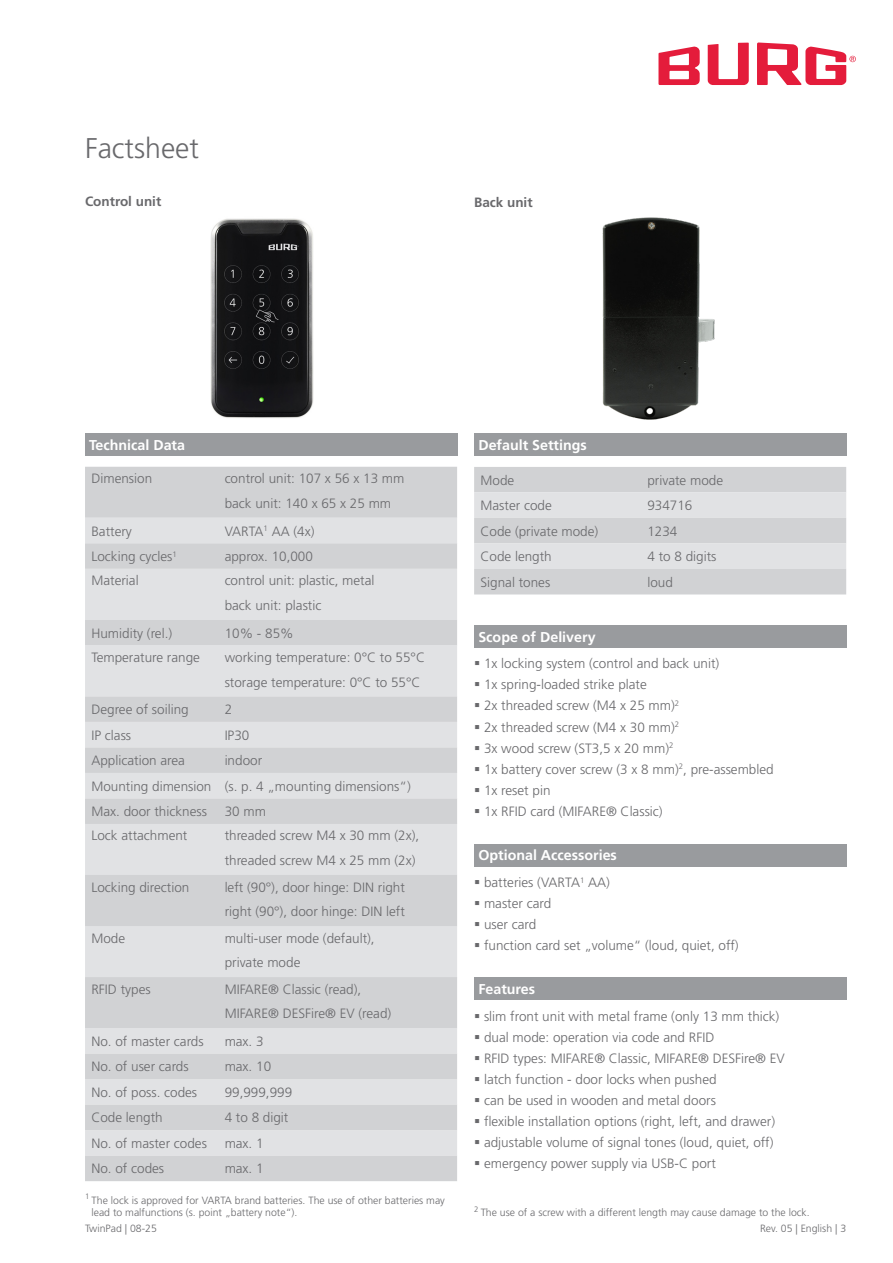
<style>
.page{position:relative;width:893px;height:1263px;background:#fff}
.page>*{position:absolute;margin:0;border:0;box-sizing:border-box;transform-origin:0 0}
.t1{font:300 28.5px "Frutiger LT Std";color:#69696c}
.t2{font:700 14.25px "Frutiger LT Std";color:#fff}
.t3{font:300 13.5px "Frutiger LT Std";color:#69696c}
.t4{font:700 13.5px "Frutiger LT Std";color:#69696c}
.t5{font:300 10.5px "Frutiger LT Std";color:#69696c}
</style>
<div class="page">
<svg style="left:708px;top:43px;width:41px;height:42px"></svg>
<svg style="left:658px;top:46px;width:42px;height:39px"></svg>
<svg style="left:757px;top:43px;width:99px;height:42px"></svg>
<div style="left:85px;top:467px;width:372px;height:51px;background:#d1d2d4"></div>
<div style="left:85px;top:518px;width:372px;height:25px;background:#e1e2e4"></div>
<svg style="left:85px;top:543px;width:372px;height:638px;background:#d9dadc"></svg>
<div style="left:85px;top:434px;width:372px;height:22px;background:#999b9e"></div>
<div style="left:474px;top:625px;width:372px;height:22px;background:#999b9e"></div>
<div style="left:474px;top:844px;width:372px;height:22px;background:#999b9e"></div>
<div style="left:474px;top:977px;width:372px;height:23px;background:#999b9e"></div>
<div style="left:474px;top:467px;width:372px;height:127px;background:#d1d2d4"></div>
<svg style="left:474px;top:492px;width:372px;height:77px;background:#dbdcde"></svg>
<div style="left:474px;top:434px;width:372px;height:22px;background:#999b9e"></div>
<img style="left:602px;top:217px;width:113px;height:203px">
<img style="left:210px;top:218px;width:104px;height:200px">
<p class="t1" style="left:85px;top:132px;width:115px">Factsheet</p>
<p class="t4" style="left:85px;top:194px;width:78px">Control unit</p>
<p class="t4" style="left:474px;top:194px;width:60px">Back unit</p>
<p class="t2" style="left:89px;top:437px;width:97px">Technical Data</p>
<p class="t3" style="left:91px;top:471px;width:62px">Dimension</p>
<p class="t3" style="left:225px;top:471px;width:181px">control unit: 107 x 56 x 13 mm</p>
<p class="t3" style="left:225px;top:496px;width:168px">back unit: 140 x 65 x 25 mm</p>
<p class="t3" style="left:91px;top:523px;width:42px">Battery</p>
<p class="t3" style="left:225px;top:523px;width:91px">VARTA<sup>1</sup> AA (4x)</p>
<p class="t3" style="left:91px;top:549px;width:87px">Locking cycles<sup>1</sup></p>
<p class="t3" style="left:225px;top:549px;width:90px">approx. 10,000</p>
<p class="t3" style="left:91px;top:573px;width:49px">Material</p>
<p class="t3" style="left:225px;top:573px;width:151px">control unit: plastic, metal</p>
<p class="t3" style="left:225px;top:598px;width:98px">back unit: plastic</p>
<p class="t3" style="left:91px;top:625px;width:82px">Humidity (rel.)</p>
<p class="t3" style="left:225px;top:625px;width:71px">10% - 85%</p>
<p class="t3" style="left:91px;top:649px;width:110px">Temperature range</p>
<p class="t3" style="left:225px;top:649px;width:202px">working temperature: 0°C to 55°C</p>
<p class="t3" style="left:225px;top:674px;width:197px">storage temperature: 0°C to 55°C</p>
<p class="t3" style="left:91px;top:702px;width:99px">Degree of soiling</p>
<p class="t3" style="left:225px;top:702px;width:9px">2</p>
<p class="t3" style="left:91px;top:727px;width:41px">IP class</p>
<p class="t3" style="left:225px;top:727px;width:26px">IP30</p>
<p class="t3" style="left:91px;top:753px;width:95px">Application area</p>
<p class="t3" style="left:225px;top:753px;width:39px">indoor</p>
<p class="t3" style="left:91px;top:778px;width:122px">Mounting dimension</p>
<p class="t3" style="left:225px;top:778px;width:188px">(s. p. 4 „mounting dimensions“)</p>
<p class="t3" style="left:91px;top:804px;width:117px">Max. door thickness</p>
<p class="t3" style="left:225px;top:804px;width:43px">30 mm</p>
<p class="t3" style="left:91px;top:828px;width:97px">Lock attachment</p>
<p class="t3" style="left:225px;top:828px;width:196px">threaded screw M4 x 30 mm (2x),</p>
<p class="t3" style="left:225px;top:853px;width:192px">threaded screw M4 x 25 mm (2x)</p>
<p class="t3" style="left:91px;top:879px;width:100px">Locking direction</p>
<p class="t3" style="left:225px;top:879px;width:182px">left (90°), door hinge: DIN right</p>
<p class="t3" style="left:225px;top:904px;width:182px">right (90°), door hinge: DIN left</p>
<p class="t3" style="left:91px;top:930px;width:35px">Mode</p>
<p class="t3" style="left:225px;top:930px;width:152px">multi-user mode (default),</p>
<p class="t3" style="left:225px;top:955px;width:77px">private mode</p>
<p class="t3" style="left:91px;top:981px;width:61px">RFID types</p>
<p class="t3" style="left:225px;top:981px;width:138px">MIFARE® Classic (read),</p>
<p class="t3" style="left:225px;top:1006px;width:168px">MIFARE® DESFire® EV (read)</p>
<p class="t3" style="left:91px;top:1033px;width:114px">No. of master cards</p>
<p class="t3" style="left:225px;top:1033px;width:41px">max. 3</p>
<p class="t3" style="left:91px;top:1059px;width:99px">No. of user cards</p>
<p class="t3" style="left:225px;top:1059px;width:48px">max. 10</p>
<p class="t3" style="left:91px;top:1084px;width:107px">No. of poss. codes</p>
<p class="t3" style="left:225px;top:1084px;width:69px">99,999,999</p>
<p class="t3" style="left:91px;top:1110px;width:73px">Code length</p>
<p class="t3" style="left:225px;top:1110px;width:65px">4 to 8 digit</p>
<p class="t3" style="left:91px;top:1136px;width:117px">No. of master codes</p>
<p class="t3" style="left:225px;top:1136px;width:41px">max. 1</p>
<p class="t3" style="left:91px;top:1161px;width:74px">No. of codes</p>
<p class="t3" style="left:225px;top:1161px;width:41px">max. 1</p>
<p class="t5" style="left:85px;top:1194px;width:361px"><sup>1</sup> The lock is approved for VARTA brand batteries. The use of other batteries may</p>
<p class="t5" style="left:91px;top:1206px;width:207px">lead to malfunctions (s. point „battery note“).</p>
<p class="t2" style="left:478px;top:437px;width:110px">Default Settings</p>
<p class="t3" style="left:480px;top:472px;width:35px">Mode</p>
<p class="t3" style="left:647px;top:472px;width:77px">private mode</p>
<p class="t3" style="left:480px;top:498px;width:73px">Master code</p>
<p class="t3" style="left:647px;top:498px;width:47px">934716</p>
<p class="t3" style="left:480px;top:523px;width:119px">Code (private mode)</p>
<p class="t3" style="left:647px;top:523px;width:32px">1234</p>
<p class="t3" style="left:480px;top:549px;width:73px">Code length</p>
<p class="t3" style="left:647px;top:549px;width:71px">4 to 8 digits</p>
<p class="t3" style="left:480px;top:574px;width:71px">Signal tones</p>
<p class="t3" style="left:647px;top:574px;width:27px">loud</p>
<p class="t2" style="left:478px;top:628px;width:119px">Scope of Delivery</p>
<p class="t3" style="left:474px;top:656px;width:247px">▪ 1x locking system (control and back unit)</p>
<p class="t3" style="left:474px;top:677px;width:174px">▪ 1x spring-loaded strike plate</p>
<p class="t3" style="left:474px;top:698px;width:207px">▪ 2x threaded screw (M4 x 25 mm)<sup>2</sup></p>
<p class="t3" style="left:474px;top:719px;width:207px">▪ 2x threaded screw (M4 x 30 mm)<sup>2</sup></p>
<p class="t3" style="left:474px;top:740px;width:201px">▪ 3x wood screw (ST3,5 x 20 mm)<sup>2</sup></p>
<p class="t3" style="left:474px;top:761px;width:301px">▪ 1x battery cover screw (3 x 8 mm)<sup>2</sup>, pre-assembled</p>
<p class="t3" style="left:474px;top:782px;width:78px">▪ 1x reset pin</p>
<p class="t3" style="left:474px;top:803px;width:190px">▪ 1x RFID card (MIFARE® Classic)</p>
<p class="t2" style="left:478px;top:847px;width:140px">Optional Accessories</p>
<p class="t3" style="left:474px;top:875px;width:137px">▪ batteries (VARTA<sup>1</sup> AA)</p>
<p class="t3" style="left:474px;top:896px;width:79px">▪ master card</p>
<p class="t3" style="left:474px;top:917px;width:64px">▪ user card</p>
<p class="t3" style="left:474px;top:938px;width:266px">▪ function card set „volume“ (loud, quiet, off)</p>
<p class="t2" style="left:478px;top:980px;width:58px">Features</p>
<p class="t3" style="left:474px;top:1008px;width:307px">▪ slim front unit with metal frame (only 13 mm thick)</p>
<p class="t3" style="left:474px;top:1029px;width:242px">▪ dual mode: operation via code and RFID</p>
<p class="t3" style="left:474px;top:1050px;width:312px">▪ RFID types: MIFARE® Classic, MIFARE® DESFire® EV</p>
<p class="t3" style="left:474px;top:1071px;width:244px">▪ latch function - door locks when pushed</p>
<p class="t3" style="left:474px;top:1092px;width:243px">▪ can be used in wooden and metal doors</p>
<p class="t3" style="left:474px;top:1113px;width:302px">▪ flexible installation options (right, left, and drawer)</p>
<p class="t3" style="left:474px;top:1134px;width:301px">▪ adjustable volume of signal tones (loud, quiet, off)</p>
<p class="t3" style="left:474px;top:1155px;width:243px">▪ emergency power supply via USB-C port</p>
<p class="t5" style="left:474px;top:1206px;width:337px"><sup>2</sup> The use of a screw with a different length may cause damage to the lock.</p>
<p class="t5" style="left:85px;top:1222px;width:73px">TwinPad | 08-25</p>
<p class="t5" style="left:760px;top:1222px;width:88px">Rev. 05 | English | 3</p>
</div>
